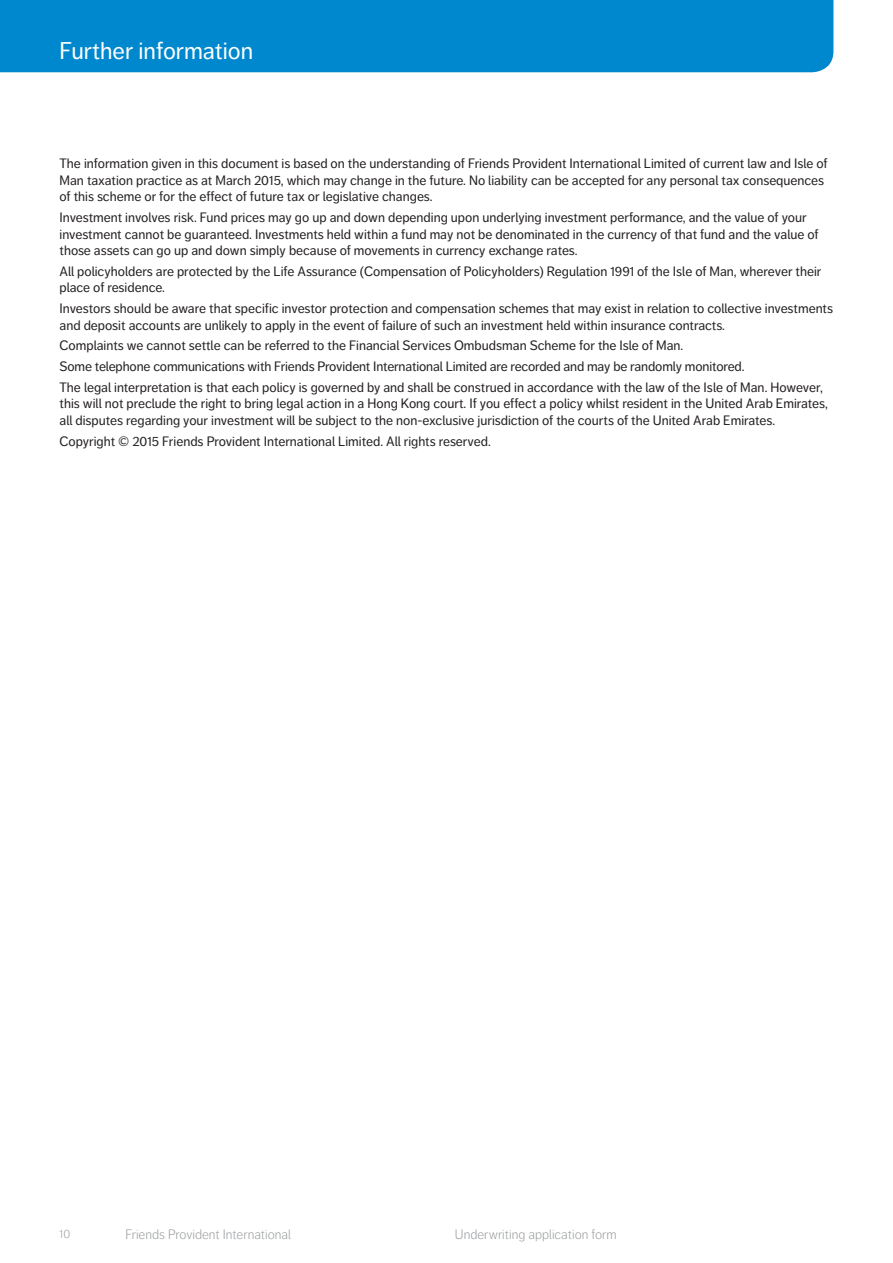
<style>
.page{position:relative;width:893px;height:1263px;background:#fff}
.page>*{position:absolute;margin:0;border:0;box-sizing:border-box;transform-origin:0 0}
.t1{font:24px "Friends Life Dagny";color:#fff}
.t2{font:13.5px/16.5px "Friends Life Dagny";color:#231f20}
.t3{font:300 13.5px "Friends Life Dagny";color:#939598}
.t4{font:300 12px "Friends Life Dagny";color:#939598}
</style>
<div class="page">
<div style="left:0;top:0;width:833px;height:72px;background:#0088ce"></div>
<h1 class="t1" style="left:60px;top:37px;width:195px">Further information</h1>
<p class="t2" style="left:60px;top:155px;width:770px">The information given in this document is based on the understanding of Friends Provident International Limited of current law and Isle of<br>Man taxation practice as at March 2015, which may change in the future. No liability can be accepted for any personal tax consequences of this scheme or for the effect of future tax or legislative changes.</p>
<p class="t2" style="left:60px;top:209px;width:761px">Investment involves risk. Fund prices may go up and down depending upon underlying investment performance, and the value of your investment cannot be guaranteed. Investments held within a fund may not be denominated in the currency of that fund and the value of those assets can go up and down simply because of movements in currency exchange rates.</p>
<p class="t2" style="left:60px;top:263px;width:763px">All policyholders are protected by the Life Assurance (Compensation of Policyholders) Regulation 1991 of the Isle of Man, wherever their place of residence.</p>
<p class="t2" style="left:60px;top:300px;width:775px">Investors should be aware that specific investor protection and compensation schemes that may exist in relation to collective investments and deposit accounts are unlikely to apply in the event of failure of such an investment held within insurance contracts.</p>
<p class="t2" style="left:60px;top:335px;width:765px;line-height:20.7px">Complaints we cannot settle can be referred to the Financial Services Ombudsman Scheme for the Isle of Man.<br>Some telephone communications with Friends Provident International Limited are recorded and may be randomly monitored.<br>The legal interpretation is that each policy is governed by and shall be construed in accordance with the law of the Isle of Man. However,</p>
<p class="t2" style="left:60px;top:395px;width:770px">this will not preclude the right to bring legal action in a Hong Kong court. If you effect a policy whilst resident in the United Arab Emirates, all disputes regarding your investment will be subject to the non-exclusive jurisdiction of the courts of the United Arab Emirates.</p>
<p class="t2" style="left:60px;top:433px;width:433px">Copyright © 2015 Friends Provident International Limited. All rights reserved.</p>
<p class="t4" style="left:60px;top:1227px;width:12px">10</p>
<p class="t3" style="left:125px;top:1226px;width:167px">Friends Provident International</p>
<p class="t3" style="left:455px;top:1226px;width:163px">Underwriting application form</p>
</div>
